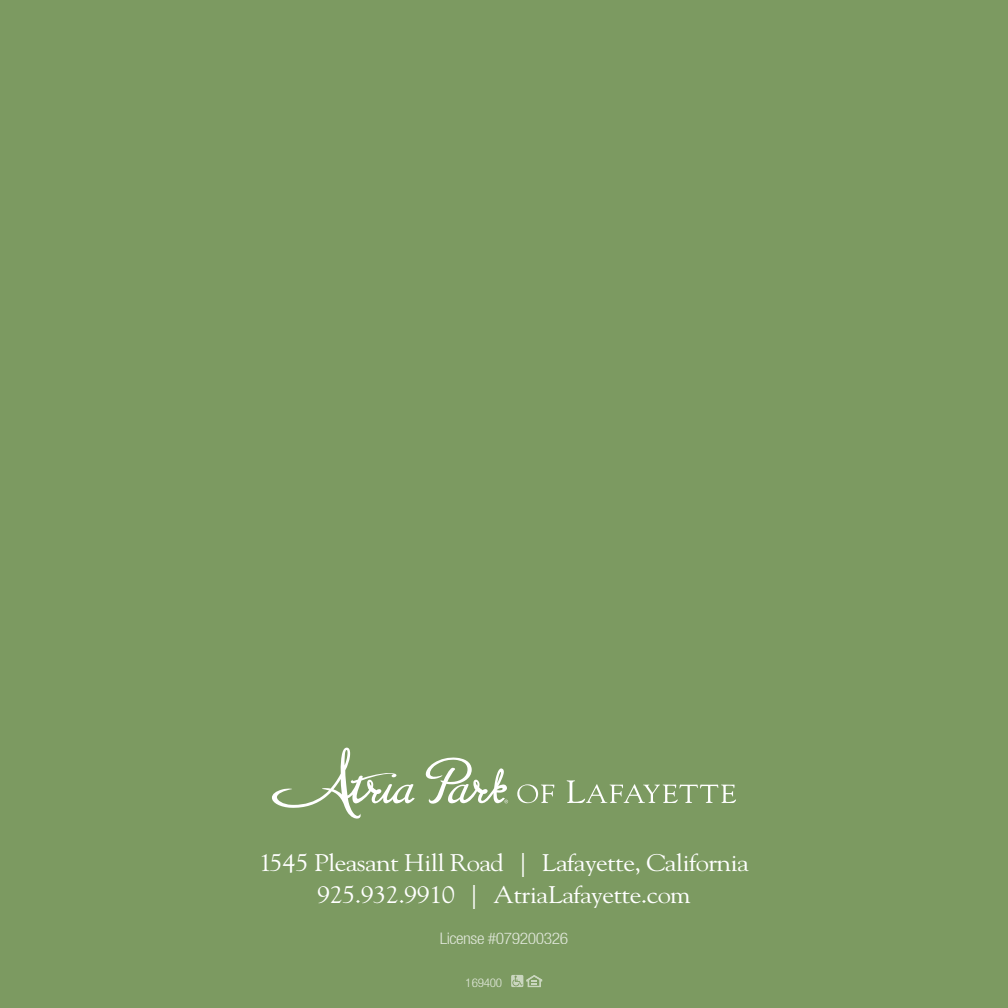
<style>
.page{position:relative;width:1008px;height:1008px;background:#7c9a61}
.page>*{position:absolute;margin:0;border:0;box-sizing:border-box;transform-origin:0 0}
.t1{font:24px/32px "Goudy Std";letter-spacing:-.025em;color:#fff;text-align:center;scale:1.1 1}
.t2{font:300 condensed 16px "Helvetica Neue LT Std";letter-spacing:-.025em;color:#fff;scale:1.1 1}
.t3{font:300 condensed 12px "Helvetica Neue LT Std";letter-spacing:-.025em;color:#fff;scale:1.1 1}
</style>
<div class="page">
<svg style="left:511px;top:975px;width:31px;height:12px"></svg>
<svg style="left:517px;top:780px;width:219px;height:23px"></svg>
<svg style="left:272px;top:748px;width:143px;height:71px"></svg>
<svg style="left:425px;top:757px;width:83px;height:47px"></svg>
<p class="t1" style="left:259px;top:847px;width:447px">1545 Pleasant Hill Road | Lafayette, California<br>925.932.9910 | AtriaLafayette.com</p>
<p class="t2" style="left:440px;top:929px;width:119px">License #079200326</p>
<p class="t3" style="left:466px;top:976px;width:35px">169400</p>
</div>
